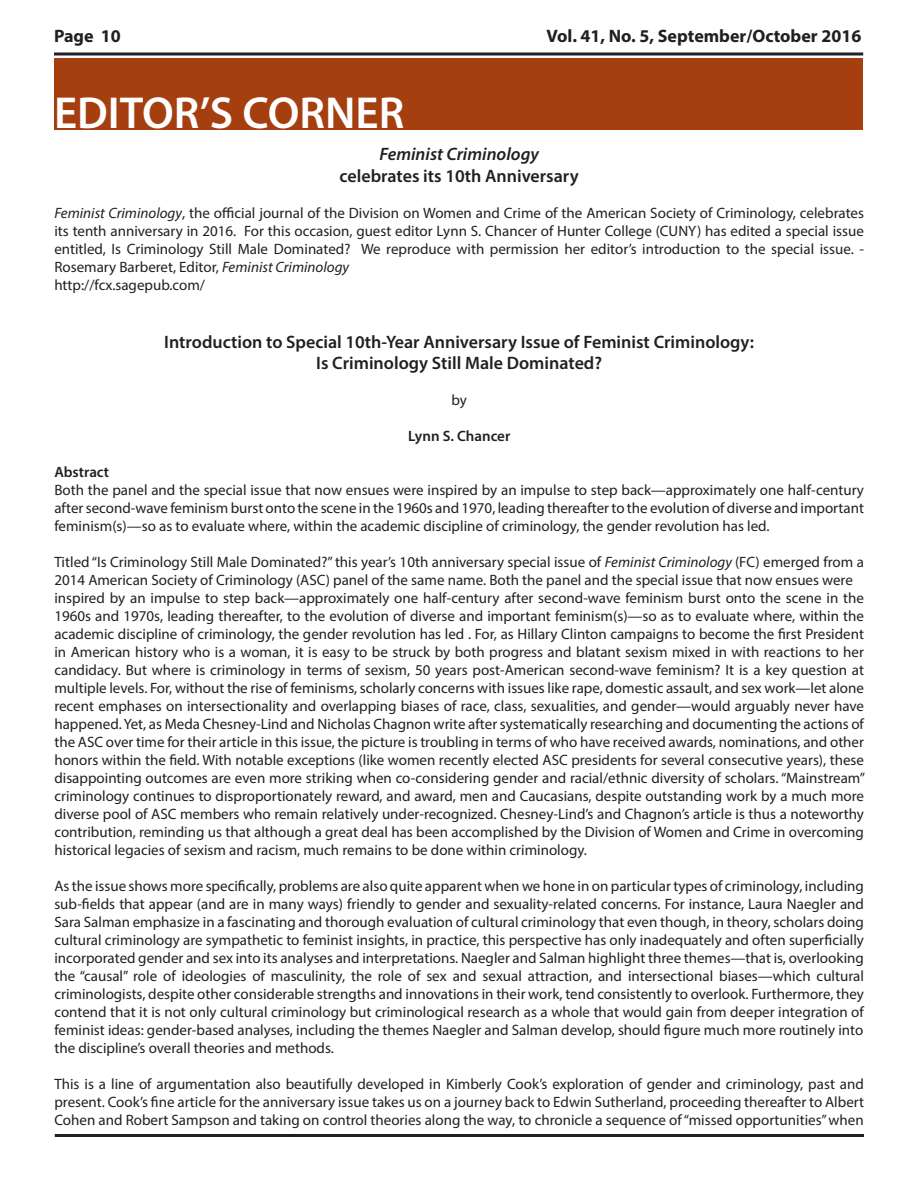
<style>
.page{position:relative;width:918px;height:1188px;background:#fff}
.page>*{position:absolute;margin:0;border:0;box-sizing:border-box;transform-origin:0 0}
.t1{font:600 45px "Myriad Pro";color:#fff}
.t2{font:600 18px "Myriad Pro";color:#231f20}
.t3{font:700 18px "Myriad Pro";color:#231f20}
.t4{font:italic 600 18px "Myriad Pro";color:#231f20}
.t5{font:15px/18px "Myriad Pro";color:#231f20;text-align:justify}
.t6{font:600 15px "Myriad Pro";color:#231f20}
.s1{font-style:italic}
</style>
<div class="page">
<svg style="left:54px;top:52px;width:809px;height:4px;background:#595657"></svg>
<hr style="left:55px;top:1134px;width:809px;height:3px;background:#231f20">
<div style="left:54px;top:58px;width:808px;height:72px;background:#a53f0f"></div>
<p class="t3" style="left:54px;top:24px;width:68px">Page 10</p>
<p class="t3" style="left:546px;top:24px;width:316px">Vol. 41, No. 5, September/October 2016</p>
<p class="t1" style="left:54px;top:84px;width:352px">EDITOR’S CORNER</p>
<p class="t4" style="left:379px;top:143px;width:161px">Feminist Criminology</p>
<p class="t2" style="left:340px;top:164px;width:241px">celebrates its 10th Anniversary</p>
<p class="t5" style="left:54px;top:204px;width:811px"><span class="s1">Feminist Criminology</span>, the official journal of the Division on Women and Crime of the American Society of Criminology, celebrates its tenth anniversary in 2016. For this occasion, guest editor Lynn S. Chancer of Hunter College (CUNY) has edited a special issue entitled, Is Criminology Still Male Dominated? We reproduce with permission her editor’s introduction to the special issue. - Rosemary Barberet, Editor, <span class="s1">Feminist Criminology</span></p>
<p class="t5" style="left:54px;top:276px;width:152px">http://fcx.sagepub.com/</p>
<p class="t2" style="left:164px;top:330px;width:591px">Introduction to Special 10th-Year Anniversary Issue of Feminist Criminology:</p>
<p class="t2" style="left:316px;top:352px;width:287px">Is Criminology Still Male Dominated?</p>
<p class="t5" style="left:451px;top:391px;width:17px">by</p>
<p class="t6" style="left:408px;top:427px;width:104px">Lynn S. Chancer</p>
<p class="t6" style="left:54px;top:463px;width:56px">Abstract</p>
<p class="t5" style="left:54px;top:481px;width:811px">Both the panel and the special issue that now ensues were inspired by an impulse to step back—approximately one half-century after second-wave feminism burst onto the scene in the 1960s and 1970, leading thereafter to the evolution of diverse and important feminism(s)—so as to evaluate where, within the academic discipline of criminology, the gender revolution has led.</p>
<p class="t5" style="left:54px;top:553px;width:811px">Titled “Is Criminology Still Male Dominated?” this year’s 10th anniversary special issue of <span class="s1">Feminist Criminology</span> (FC) emerged from a<br>2014 American Society of Criminology (ASC) panel of the same name. Both the panel and the special issue that now ensues were</p>
<p class="t5" style="left:54px;top:589px;width:812px">inspired by an impulse to step back—approximately one half-century after second-wave feminism burst onto the scene in the 1960s and 1970s, leading thereafter, to the evolution of diverse and important feminism(s)—so as to evaluate where, within the academic discipline of criminology, the gender revolution has led . For, as Hillary Clinton campaigns to become the first President in American history who is a woman, it is easy to be struck by both progress and blatant sexism mixed in with reactions to her candidacy. But where is criminology in terms of sexism, 50 years post-American second-wave feminism? It is a key question at multiple levels. For, without the rise of feminisms, scholarly concerns with issues like rape, domestic assault, and sex work—let alone recent emphases on intersectionality and overlapping biases of race, class, sexualities, and gender—would arguably never have happened. Yet, as Meda Chesney-Lind and Nicholas Chagnon write after systematically researching and documenting the actions of the ASC over time for their article in this issue, the picture is troubling in terms of who have received awards, nominations, and other honors within the field. With notable exceptions (like women recently elected ASC presidents for several consecutive years), these disappointing outcomes are even more striking when co-considering gender and racial/ethnic diversity of scholars. “Mainstream” criminology continues to disproportionately reward, and award, men and Caucasians, despite outstanding work by a much more diverse pool of ASC members who remain relatively under-recognized. Chesney-Lind’s and Chagnon’s article is thus a noteworthy contribution, reminding us that although a great deal has been accomplished by the Division of Women and Crime in overcoming historical legacies of sexism and racism, much remains to be done within criminology.</p>
<p class="t5" style="left:54px;top:877px;width:811px">As the issue shows more specifically, problems are also quite apparent when we hone in on particular types of criminology, including sub-fields that appear (and are in many ways) friendly to gender and sexuality-related concerns. For instance, Laura Naegler and Sara Salman emphasize in a fascinating and thorough evaluation of cultural criminology that even though, in theory, scholars doing cultural criminology are sympathetic to feminist insights, in practice, this perspective has only inadequately and often superficially incorporated gender and sex into its analyses and interpretations. Naegler and Salman highlight three themes—that is, overlooking the “causal” role of ideologies of masculinity, the role of sex and sexual attraction, and intersectional biases—which cultural criminologists, despite other considerable strengths and innovations in their work, tend consistently to overlook. Furthermore, they contend that it is not only cultural criminology but criminological research as a whole that would gain from deeper integration of feminist ideas: gender-based analyses, including the themes Naegler and Salman develop, should figure much more routinely into</p>
<p class="t5" style="left:54px;top:1039px;width:281px">the discipline’s overall theories and methods.</p>
<p class="t5" style="left:54px;top:1075px;width:811px">This is a line of argumentation also beautifully developed in Kimberly Cook’s exploration of gender and criminology, past and present. Cook’s fine article for the anniversary issue takes us on a journey back to Edwin Sutherland, proceeding thereafter to Albert Cohen and Robert Sampson and taking on control theories along the way, to chronicle a sequence of “missed opportunities” when</p>
</div>
